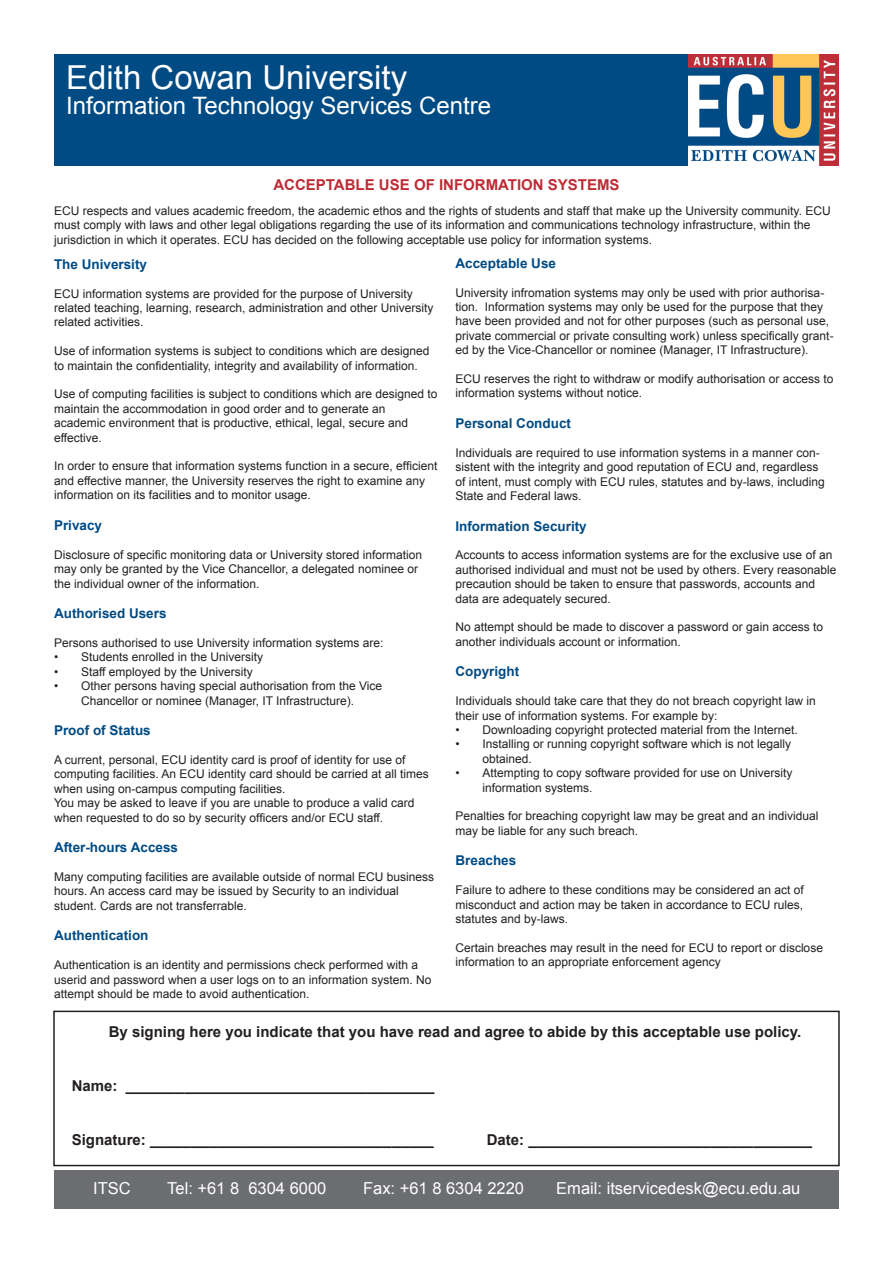
<style>
.page{position:relative;width:893px;height:1263px;background:#fff}
.page>*{position:absolute;margin:0;border:0;box-sizing:border-box;transform-origin:0 0}
.t1{font:33px "Arial";color:#fff}
.t2{font:24px "Arial";color:#fff}
.t3{font:16.5px "Arial";color:#fff}
.t4{font:700 15px "Arial";color:#231f20}
.t5{font:700 15px "Arial";color:#be2b35}
.t6{font:700 13.5px "Arial";color:#004b84}
.t7{font:12px/14.4px "Arial";color:#231f20}
</style>
<div class="page">
<div style="left:54px;top:1170px;width:784px;height:39px;background:#6c6d70"></div>
<div style="left:54px;top:54px;width:635px;height:111px;background:#004b84"></div>
<img style="left:689px;top:54px;width:150px;height:111px">
<div style="left:53px;top:1011px;width:787px;height:155px;border:2px solid #231f20"></div>
<p class="t1" style="left:66px;top:55px;width:343px">Edith Cowan University</p>
<p class="t2" style="left:66px;top:90px;width:427px">Information Technology Services Centre</p>
<p class="t5" style="left:273px;top:175px;width:348px">ACCEPTABLE USE OF INFORMATION SYSTEMS</p>
<p class="t7" style="left:54px;top:204px;width:778px">ECU respects and values academic freedom, the academic ethos and the rights of students and staff that make up the University community. ECU must comply with laws and other legal obligations regarding the use of its information and communications technology infrastructure, within the jurisdiction in which it operates. ECU has decided on the following acceptable use policy for information systems.</p>
<p class="t6" style="left:54px;top:255px;width:95px">The University</p>
<p class="t7" style="left:54px;top:286px;width:381px">ECU information systems are provided for the purpose of University related teaching, learning, research, administration and other University related activities.</p>
<p class="t7" style="left:54px;top:344px;width:377px">Use of information systems is subject to conditions which are designed to maintain the confidentiality, integrity and availability of information.</p>
<p class="t7" style="left:54px;top:387px;width:385px">Use of computing facilities is subject to conditions which are designed to</p>
<p class="t7" style="left:54px;top:402px;width:333px">maintain the accommodation in good order and to generate an</p>
<p class="t7" style="left:54px;top:416px;width:356px">academic environment that is productive, ethical, legal, secure and effective.</p>
<p class="t7" style="left:54px;top:459px;width:385px">In order to ensure that information systems function in a secure, efficient</p>
<p class="t7" style="left:54px;top:474px;width:373px">and effective manner, the University reserves the right to examine any</p>
<p class="t7" style="left:54px;top:488px;width:258px">information on its facilities and to monitor usage.</p>
<p class="t6" style="left:54px;top:516px;width:50px">Privacy</p>
<p class="t7" style="left:54px;top:547px;width:370px">Disclosure of specific monitoring data or University stored information may only be granted by the Vice Chancellor, a delegated nominee or the individual owner of the information.</p>
<p class="t6" style="left:54px;top:604px;width:114px">Authorised Users</p>
<p class="t7" style="left:54px;top:636px;width:331px">Persons authorised to use University information systems are:</p>
<p class="t7" style="left:54px;top:650px;width:211px">• Students enrolled in the University</p>
<p class="t7" style="left:54px;top:664px;width:200px">• Staff employed by the University</p>
<p class="t7" style="left:54px;top:679px;width:330px">• Other persons having special authorisation from the Vice</p>
<p class="t7" style="left:81px;top:693px;width:275px">Chancellor or nominee (Manager, IT Infrastructure).</p>
<p class="t6" style="left:54px;top:721px;width:98px">Proof of Status</p>
<p class="t7" style="left:54px;top:753px;width:353px">A current, personal, ECU identity card is proof of identity for use of</p>
<p class="t7" style="left:54px;top:767px;width:376px">computing facilities. An ECU identity card should be carried at all times</p>
<p class="t7" style="left:54px;top:781px;width:233px">when using on-campus computing facilities.</p>
<p class="t7" style="left:54px;top:796px;width:362px">You may be asked to leave if you are unable to produce a valid card when requested to do so by security officers and/or ECU staff.</p>
<p class="t6" style="left:54px;top:838px;width:126px">After-hours Access</p>
<p class="t7" style="left:54px;top:870px;width:382px">Many computing facilities are available outside of normal ECU business</p>
<p class="t7" style="left:54px;top:884px;width:346px">hours. An access card may be issued by Security to an individual</p>
<p class="t7" style="left:54px;top:898px;width:194px">student. Cards are not transferrable.</p>
<p class="t6" style="left:54px;top:926px;width:96px">Authentication</p>
<p class="t7" style="left:54px;top:958px;width:379px">Authentication is an identity and permissions check performed with a userid and password when a user logs on to an information system. No</p>
<p class="t7" style="left:54px;top:987px;width:257px">attempt should be made to avoid authentication.</p>
<p class="t6" style="left:455px;top:254px;width:102px">Acceptable Use</p>
<p class="t7" style="left:455px;top:285px;width:380px">University infromation systems may only be used with prior authorisa&shy;tion. Information systems may only be used for the purpose that they have been provided and not for other purposes (such as personal use, private commercial or private consulting work) unless specifically grant&shy;ed by the Vice-Chancellor or nominee (Manager, IT Infrastructure).</p>
<p class="t7" style="left:455px;top:372px;width:380px">ECU reserves the right to withdraw or modify authorisation or access to</p>
<p class="t7" style="left:455px;top:386px;width:188px">information systems without notice.</p>
<p class="t6" style="left:455px;top:414px;width:117px">Personal Conduct</p>
<p class="t7" style="left:455px;top:445px;width:371px">Individuals are required to use information systems in a manner con&shy;sistent with the integrity and good reputation of ECU and, regardless of intent, must comply with ECU rules, statutes and by-laws, including State and Federal laws.</p>
<p class="t6" style="left:455px;top:517px;width:133px">Information Security</p>
<p class="t7" style="left:455px;top:548px;width:378px">Accounts to access information systems are for the exclusive use of an</p>
<p class="t7" style="left:455px;top:562px;width:382px">authorised individual and must not be used by others. Every reasonable</p>
<p class="t7" style="left:455px;top:577px;width:361px">precaution should be taken to ensure that passwords, accounts and data are adequately secured.</p>
<p class="t7" style="left:455px;top:620px;width:369px">No attempt should be made to discover a password or gain access to</p>
<p class="t7" style="left:455px;top:634px;width:227px">another individuals account or information.</p>
<p class="t6" style="left:455px;top:663px;width:65px">Copyright</p>
<p class="t7" style="left:455px;top:694px;width:362px">Individuals should take care that they do not breach copyright law in their use of information systems. For example by:</p>
<p class="t7" style="left:455px;top:723px;width:344px">• Downloading copyright protected material from the Internet.</p>
<p class="t7" style="left:455px;top:737px;width:337px">• Installing or running copyright software which is not legally</p>
<p class="t7" style="left:482px;top:751px;width:51px">obtained.</p>
<p class="t7" style="left:455px;top:766px;width:339px">• Attempting to copy software provided for use on University</p>
<p class="t7" style="left:482px;top:780px;width:112px">information systems.</p>
<p class="t7" style="left:455px;top:809px;width:364px">Penalties for breaching copyright law may be great and an individual may be liable for any such breach.</p>
<p class="t6" style="left:455px;top:852px;width:62px">Breaches</p>
<p class="t7" style="left:455px;top:883px;width:350px">Failure to adhere to these conditions may be considered an act of</p>
<p class="t7" style="left:455px;top:897px;width:349px">misconduct and action may be taken in accordance to ECU rules,</p>
<p class="t7" style="left:455px;top:912px;width:114px">statutes and by-laws.</p>
<p class="t7" style="left:455px;top:940px;width:369px">Certain breaches may result in the need for ECU to report or disclose</p>
<p class="t7" style="left:455px;top:955px;width:267px">information to an appropriate enforcement agency</p>
<p class="t4" style="left:109px;top:1021px;width:694px">By signing here you indicate that you have read and agree to abide by this acceptable use policy.</p>
<p class="t4" style="left:72px;top:1075px;width:364px">Name: _____________________________________</p>
<p class="t4" style="left:72px;top:1129px;width:363px">Signature: __________________________________</p>
<p class="t4" style="left:487px;top:1129px;width:327px">Date: __________________________________</p>
<p class="t3" style="left:93px;top:1178px;width:39px">ITSC</p>
<p class="t3" style="left:167px;top:1178px;width:161px">Tel: +61 8 6304 6000</p>
<p class="t3" style="left:363px;top:1178px;width:162px">Fax: +61 8 6304 2220</p>
<p class="t3" style="left:556px;top:1178px;width:246px">Email: itservicedesk@ecu.edu.au</p>
</div>
